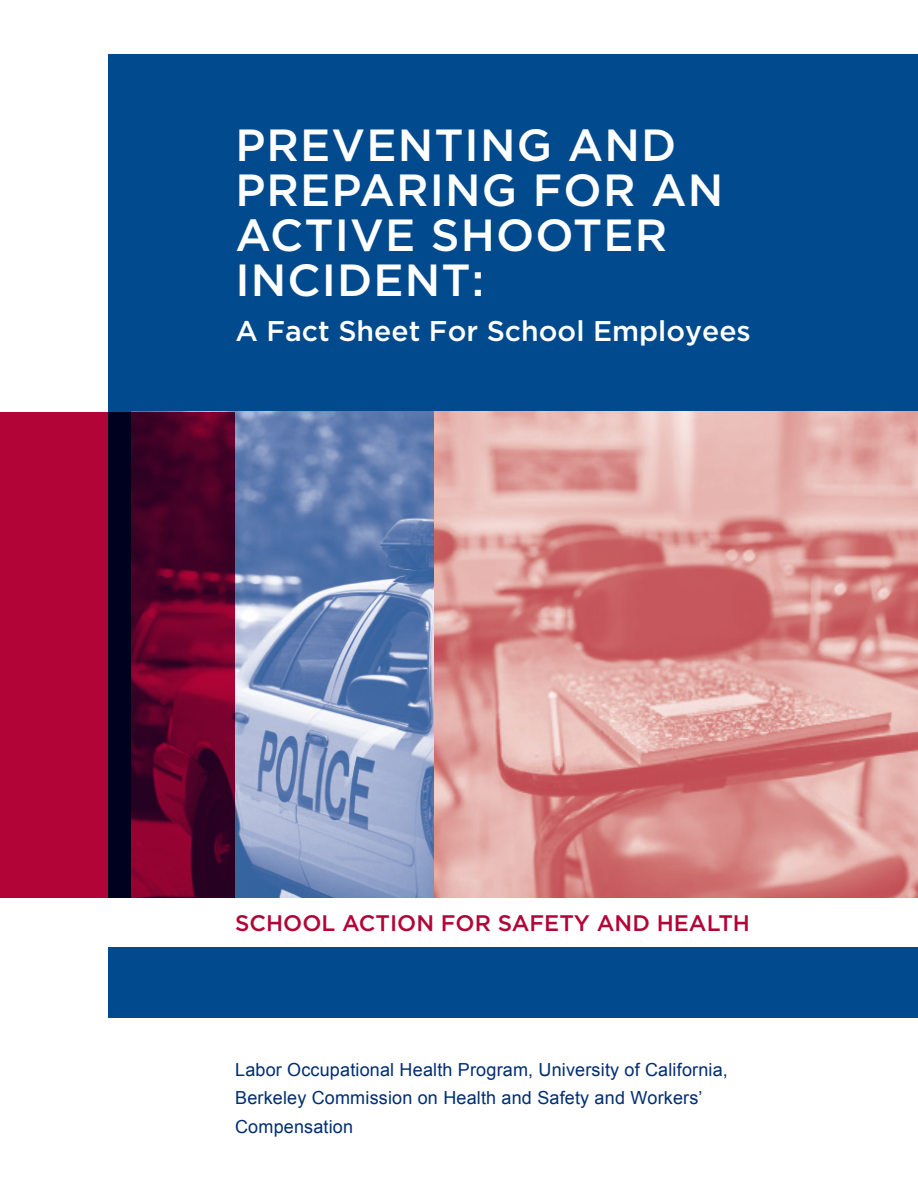
<style>
.page{position:relative;width:918px;height:1188px;background:#fff}
.page>*{position:absolute;margin:0;border:0;box-sizing:border-box;transform-origin:0 0}
.t1{font:500 45px/45px "Gotham";letter-spacing:.025em;color:#fff}
.t2{font:500 28.5px "Gotham";color:#fff}
.t3{font:500 22.5px "Gotham";color:#b30437}
.t4{font:18px/28.3px "Arial";letter-spacing:.01em;color:#002d72}
</style>
<div class="page">
<div style="left:108px;top:54px;width:810px;height:964px;background:#004a8d"></div>
<div style="left:0;top:898px;width:918px;height:48px;background:#fff"></div>
<img style="left:235px;top:412px;width:683px;height:486px">
<svg style="left:0;top:412px;width:235px;height:486px;background:#7a022e"></svg>
<h2 class="t1" style="left:235px;top:122px;width:490px">PREVENTING AND<br>PREPARING FOR AN<br>ACTIVE SHOOTER<br>INCIDENT:</h2>
<h2 class="t2" style="left:235px;top:312px;width:517px">A Fact Sheet For School Employees</h2>
<h3 class="t3" style="left:235px;top:908px;width:516px">SCHOOL ACTION FOR SAFETY AND HEALTH</h3>
<p class="t4" style="left:235px;top:1056px;width:494px">Labor Occupational Health Program, University of California,<br>Berkeley Commission on Health and Safety and Workers’<br>Compensation</p>
</div>
